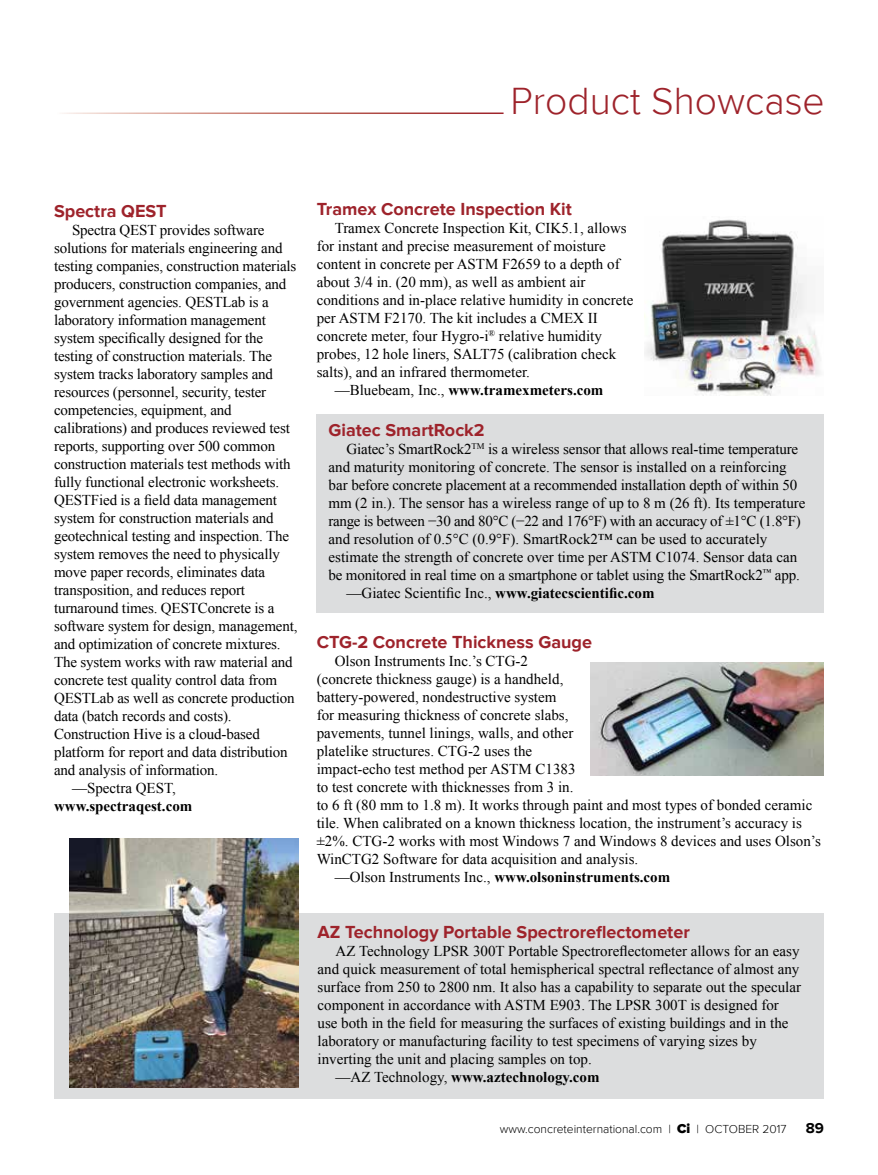
<style>
.page{position:relative;width:878px;height:1175px;background:#fff}
.page>*{position:absolute;margin:0;border:0;box-sizing:border-box;transform-origin:0 0}
.t1{font:300 39px "Proxima Nova";color:#9e232b}
.t2{font:700 18px "Proxima Nova";color:#9e232b}
.t3{font:15px "Times New Roman";color:#000}
.t4{font:700 15px "Times New Roman";color:#000}
.t5{font:15px "Times New Roman";letter-spacing:-.02em;color:#000}
.t6{font:700 15px "Proxima Nova";color:#000}
.t7{font:300 12px "Proxima Nova";color:#000}
.s1{font-weight:400}
.s2{font-weight:900;font-size:13.5px}
</style>
<div class="page">
<div style="left:316px;top:414px;width:508px;height:198px;background:#dcddde"></div>
<div style="left:54px;top:912px;width:770px;height:186px;background:#dcddde"></div>
<img style="left:590px;top:662px;width:234px;height:113px">
<img style="left:644px;top:219px;width:177px;height:177px">
<img style="left:70px;top:838px;width:228px;height:250px">
<h1 class="t1" style="left:510px;top:79px;width:315px">Product Showcase</h1>
<p class="t2" style="left:54px;top:200px;width:114px">Spectra QEST</p>
<p class="t3" style="left:72px;top:220px;width:194px">Spectra QEST provides software</p>
<p class="t3" style="left:54px;top:238px;width:230px">solutions for materials engineering and</p>
<p class="t3" style="left:54px;top:256px;width:244px">testing companies, construction materials</p>
<p class="t3" style="left:54px;top:274px;width:234px">producers, construction companies, and</p>
<p class="t3" style="left:54px;top:292px;width:216px">government agencies. QESTLab is a</p>
<p class="t3" style="left:54px;top:310px;width:213px">laboratory information management</p>
<p class="t3" style="left:54px;top:328px;width:211px">system specifically designed for the</p>
<p class="t3" style="left:54px;top:346px;width:219px">testing of construction materials. The</p>
<p class="t3" style="left:54px;top:364px;width:220px">system tracks laboratory samples and</p>
<p class="t3" style="left:54px;top:382px;width:214px">resources (personnel, security, tester</p>
<p class="t3" style="left:54px;top:400px;width:179px">competencies, equipment, and</p>
<p class="t3" style="left:54px;top:418px;width:237px">calibrations) and produces reviewed test</p>
<p class="t3" style="left:54px;top:436px;width:223px">reports, supporting over 500 common</p>
<p class="t3" style="left:54px;top:454px;width:238px">construction materials test methods with</p>
<p class="t3" style="left:54px;top:472px;width:227px">fully functional electronic worksheets.</p>
<p class="t3" style="left:54px;top:490px;width:224px">QESTFied is a field data management</p>
<p class="t3" style="left:54px;top:508px;width:221px">system for construction materials and</p>
<p class="t3" style="left:54px;top:526px;width:237px">geotechnical testing and inspection. The</p>
<p class="t3" style="left:54px;top:544px;width:227px">system removes the need to physically</p>
<p class="t3" style="left:54px;top:562px;width:213px">move paper records, eliminates data</p>
<p class="t3" style="left:54px;top:580px;width:192px">transposition, and reduces report</p>
<p class="t3" style="left:54px;top:598px;width:222px">turnaround times. QESTConcrete is a</p>
<p class="t3" style="left:54px;top:616px;width:245px">software system for design, management,</p>
<p class="t3" style="left:54px;top:634px;width:228px">and optimization of concrete mixtures.</p>
<p class="t3" style="left:54px;top:652px;width:240px">The system works with raw material and</p>
<p class="t3" style="left:54px;top:670px;width:225px">concrete test quality control data from</p>
<p class="t3" style="left:54px;top:688px;width:242px">QESTLab as well as concrete production</p>
<p class="t3" style="left:54px;top:706px;width:179px">data (batch records and costs).</p>
<p class="t3" style="left:54px;top:724px;width:207px">Construction Hive is a cloud-based</p>
<p class="t3" style="left:54px;top:742px;width:235px">platform for report and data distribution</p>
<p class="t3" style="left:54px;top:760px;width:166px">and analysis of information.</p>
<p class="t3" style="left:72px;top:778px;width:105px">—Spectra QEST,</p>
<p class="t4" style="left:54px;top:795px;width:140px">www.spectraqest.com</p>
<p class="t2" style="left:316px;top:199px;width:257px">Tramex Concrete Inspection Kit</p>
<p class="t3" style="left:335px;top:218px;width:293px">Tramex Concrete Inspection Kit, CIK5.1, allows</p>
<p class="t3" style="left:317px;top:236px;width:291px">for instant and precise measurement of moisture</p>
<p class="t3" style="left:317px;top:254px;width:304px">content in concrete per ASTM F2659 to a depth of</p>
<p class="t3" style="left:317px;top:272px;width:270px">about 3/4 in. (20 mm), as well as ambient air</p>
<p class="t3" style="left:317px;top:290px;width:318px">conditions and in-place relative humidity in concrete</p>
<p class="t3" style="left:317px;top:308px;width:282px">per ASTM F2170. The kit includes a CMEX II</p>
<p class="t3" style="left:317px;top:326px;width:287px">concrete meter, four Hygro-i<sup>®</sup> relative humidity</p>
<p class="t3" style="left:316px;top:344px;width:301px">probes, 12 hole liners, SALT75 (calibration check</p>
<p class="t3" style="left:316px;top:362px;width:215px">salts), and an infrared thermometer.</p>
<p class="t4" style="left:334px;top:380px;width:270px"><span class="s1">—Bluebeam, Inc.,</span> www.tramexmeters.com</p>
<p class="t2" style="left:328px;top:419px;width:158px">Giatec SmartRock2</p>
<p class="t3" style="left:346px;top:439px;width:453px">Giatec’s SmartRock2<sup>TM</sup> is a wireless sensor that allows real-time temperature</p>
<p class="t3" style="left:328px;top:457px;width:459px">and maturity monitoring of concrete. The sensor is installed on a reinforcing</p>
<p class="t3" style="left:328px;top:475px;width:470px">bar before concrete placement at a recommended installation depth of within 50</p>
<p class="t3" style="left:328px;top:493px;width:478px">mm (2 in.). The sensor has a wireless range of up to 8 m (26 ft). Its temperature</p>
<p class="t5" style="left:328px;top:511px;width:474px">range is between −30 and 80°C (−22 and 176°F) with an accuracy of ±1°C (1.8°F)</p>
<p class="t3" style="left:328px;top:529px;width:440px">and resolution of 0.5°C (0.9°F). SmartRock2™ can be used to accurately</p>
<p class="t3" style="left:328px;top:547px;width:470px">estimate the strength of concrete over time per ASTM C1074. Sensor data can</p>
<p class="t3" style="left:328px;top:565px;width:473px">be monitored in real time on a smartphone or tablet using the SmartRock2<sup>™</sup> app.</p>
<p class="t4" style="left:346px;top:582px;width:309px"><span class="s1">—Giatec Scientific Inc.,</span> www.giatecscientific.com</p>
<p class="t2" style="left:316px;top:632px;width:277px">CTG-2 Concrete Thickness Gauge</p>
<p class="t3" style="left:335px;top:651px;width:195px">Olson Instruments Inc.’s CTG-2</p>
<p class="t3" style="left:317px;top:669px;width:248px">(concrete thickness gauge) is a handheld,</p>
<p class="t3" style="left:317px;top:687px;width:241px">battery-powered, nondestructive system</p>
<p class="t3" style="left:317px;top:705px;width:253px">for measuring thickness of concrete slabs,</p>
<p class="t3" style="left:317px;top:723px;width:258px">pavements, tunnel linings, walls, and other</p>
<p class="t3" style="left:317px;top:741px;width:217px">platelike structures. CTG-2 uses the</p>
<p class="t3" style="left:317px;top:759px;width:260px">impact-echo test method per ASTM C1383</p>
<p class="t3" style="left:317px;top:777px;width:258px">to test concrete with thicknesses from 3 in.</p>
<p class="t3" style="left:317px;top:795px;width:497px">to 6 ft (80 mm to 1.8 m). It works through paint and most types of bonded ceramic</p>
<p class="t3" style="left:317px;top:813px;width:487px">tile. When calibrated on a known thickness location, the instrument’s accuracy is</p>
<p class="t3" style="left:317px;top:831px;width:505px">±2%. CTG-2 works with most Windows 7 and Windows 8 devices and uses Olson’s</p>
<p class="t3" style="left:317px;top:849px;width:323px">WinCTG2 Software for data acquisition and analysis.</p>
<p class="t4" style="left:335px;top:867px;width:337px"><span class="s1">—Olson Instruments Inc.,</span> www.olsoninstruments.com</p>
<p class="t2" style="left:317px;top:921px;width:374px">AZ Technology Portable Spectroreflectometer</p>
<p class="t3" style="left:335px;top:941px;width:465px">AZ Technology LPSR 300T Portable Spectroreflectometer allows for an easy</p>
<p class="t3" style="left:317px;top:959px;width:483px">and quick measurement of total hemispherical spectral reflectance of almost any</p>
<p class="t3" style="left:317px;top:977px;width:485px">surface from 250 to 2800 nm. It also has a capability to separate out the specular</p>
<p class="t3" style="left:317px;top:995px;width:463px">component in accordance with ASTM E903. The LPSR 300T is designed for</p>
<p class="t3" style="left:317px;top:1013px;width:472px">use both in the field for measuring the surfaces of existing buildings and in the</p>
<p class="t3" style="left:317px;top:1031px;width:441px">laboratory or manufacturing facility to test specimens of varying sizes by</p>
<p class="t3" style="left:317px;top:1049px;width:276px">inverting the unit and placing samples on top.</p>
<p class="t4" style="left:335px;top:1066px;width:265px"><span class="s1">—AZ Technology,</span> www.aztechnology.com</p>
<p class="t7" style="left:500px;top:1121px;width:288px">www.concreteinternational.com | <span class="s2">Ci</span> | OCTOBER 2017</p>
<p class="t6" style="left:805px;top:1119px;width:20px">89</p>
</div>
